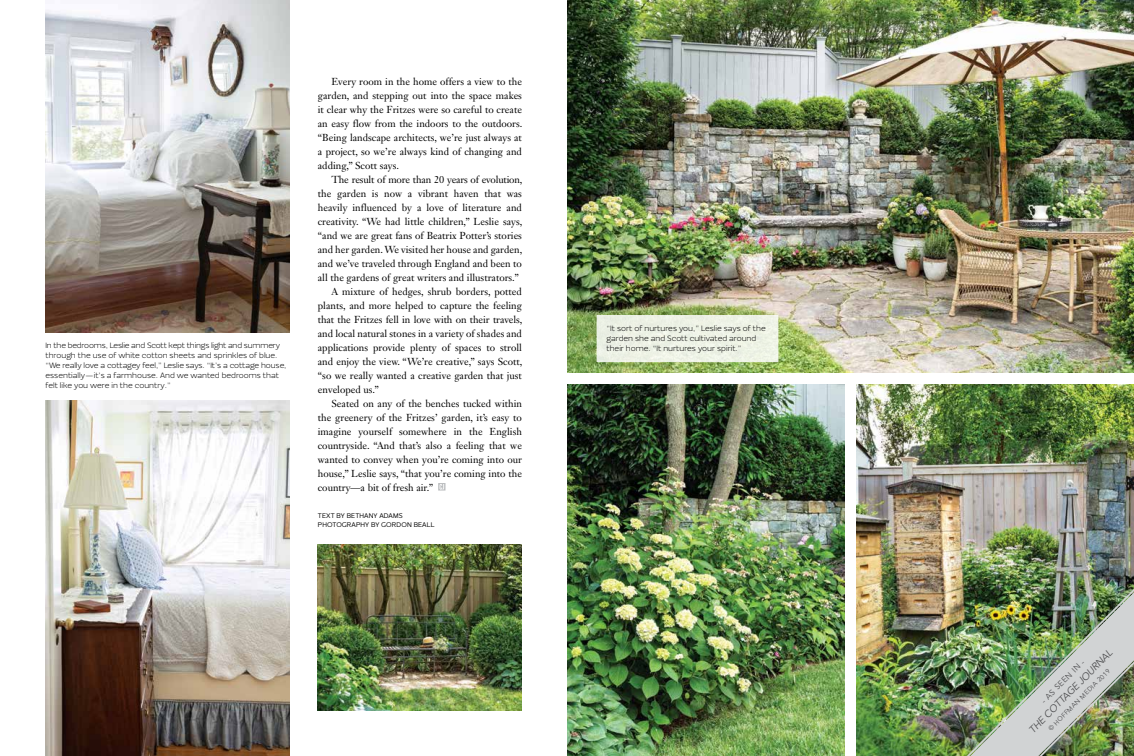
<style>
.page{position:relative;width:1134px;height:756px;background:#fff}
.page>*{position:absolute;margin:0;border:0;box-sizing:border-box;transform-origin:0 0}
.t1{font:10px/14px "Janson Text LT Std";color:#000;text-align:justify}
.t2{font:10px "Janson Text LT Std";letter-spacing:-.02em;color:#000}
.t3{font:italic 10px "Avenir";color:#4d4d4f}
.t4{font:300 8px/10px "Ezzo";color:#000}
.t5{font:8px "Avenir";color:#4d4d4f}
.t6{font:7px/9px "Ezzo";letter-spacing:.015em;color:#000}
.t7{font:6.5px "Avenir";color:#4d4d4f}
</style>
<div class="page">
<svg style="left:438px;top:483px;width:8px;height:8px"></svg>
<img style="left:45px;top:0;width:245px;height:333px">
<img style="left:45px;top:401px;width:245px;height:355px">
<img style="left:567px;top:0;width:567px;height:373px">
<img style="left:567px;top:384px;width:277px;height:372px">
<img style="left:856px;top:384px;width:278px;height:372px">
<img style="left:318px;top:544px;width:204px;height:167px">
<div style="left:597px;top:315px;width:181px;height:47px;background:#eef2e5"></div>
<img style="left:950px;top:578px;width:184px;height:178px">
<p class="t4" style="left:46px;top:340px;width:243px">In the bedrooms, Leslie and Scott kept things light and summery through the use of white cotton sheets and sprinkles of blue. “We really love a cottagey feel,” Leslie says. “It’s a cottage house, essentially—it’s a farmhouse. And we wanted bedrooms that felt like you were in the country.”</p>
<p class="t1" style="left:318px;top:74px;width:206px;text-indent:14px">Every room in the home offers a view to the garden, and stepping out into the space makes it clear why the Fritzes were so careful to create an easy flow from the indoors to the outdoors. “Being landscape architects, we’re just always at a project, so we’re always kind of changing and adding,” Scott says.</p>
<p class="t2" style="left:331px;top:173px;width:192px">The result of more than 20 years of evolution,</p>
<p class="t1" style="left:318px;top:186px;width:206px">the garden is now a vibrant haven that was</p>
<p class="t1" style="left:318px;top:200px;width:206px">heavily influenced by a love of literature and</p>
<p class="t1" style="left:318px;top:214px;width:206px">creativity. “We had little children,” Leslie says,</p>
<p class="t1" style="left:318px;top:228px;width:206px">“and we are great fans of Beatrix Potter’s stories</p>
<p class="t1" style="left:318px;top:242px;width:206px">and her garden. We visited her house and garden,</p>
<p class="t1" style="left:318px;top:256px;width:206px">and we’ve traveled through England and been to</p>
<p class="t1" style="left:318px;top:270px;width:202px">all the gardens of great writers and illustrators.”</p>
<p class="t1" style="left:331px;top:284px;width:192px">A mixture of hedges, shrub borders, potted</p>
<p class="t1" style="left:318px;top:298px;width:206px">plants, and more helped to capture the feeling</p>
<p class="t1" style="left:318px;top:312px;width:206px">that the Fritzes fell in love with on their travels,</p>
<p class="t1" style="left:318px;top:326px;width:206px">and local natural stones in a variety of shades and</p>
<p class="t1" style="left:318px;top:340px;width:206px">applications provide plenty of spaces to stroll</p>
<p class="t1" style="left:318px;top:354px;width:206px">and enjoy the view. “We’re creative,” says Scott,</p>
<p class="t1" style="left:318px;top:368px;width:206px">“so we really wanted a creative garden that just</p>
<p class="t1" style="left:318px;top:382px;width:63px">enveloped us.”</p>
<p class="t1" style="left:331px;top:396px;width:192px">Seated on any of the benches tucked within</p>
<p class="t1" style="left:318px;top:410px;width:206px">the greenery of the Fritzes’ garden, it’s easy to</p>
<p class="t1" style="left:318px;top:424px;width:206px">imagine yourself somewhere in the English</p>
<p class="t1" style="left:318px;top:438px;width:206px">countryside. “And that’s also a feeling that we</p>
<p class="t1" style="left:318px;top:452px;width:206px">wanted to convey when you’re coming into our</p>
<p class="t1" style="left:318px;top:466px;width:206px">house,” Leslie says, “that you’re coming into the</p>
<p class="t1" style="left:318px;top:480px;width:117px">country—a bit of fresh air.”</p>
<p class="t6" style="left:318px;top:511px;width:118px">TEXT BY BETHANY ADAMS<br>PHOTOGRAPHY BY GORDON BEALL</p>
<p class="t4" style="left:607px;top:324px;width:161px">“It sort of nurtures you,” Leslie says of the garden she and Scott cultivated around their home. “It nurtures your spirit.”</p>
<p class="t3" style="left:1026px;top:727px;width:115px;rotate:-45deg">THE COTTAGE JOURNAL</p>
<p class="t5" style="left:1039px;top:699px;width:59px;rotate:-45deg">- AS SEEN IN -</p>
<p class="t7" style="left:1047px;top:727px;width:86px;rotate:-45deg">© HOFFMAN MEDIA 2019</p>
</div>
